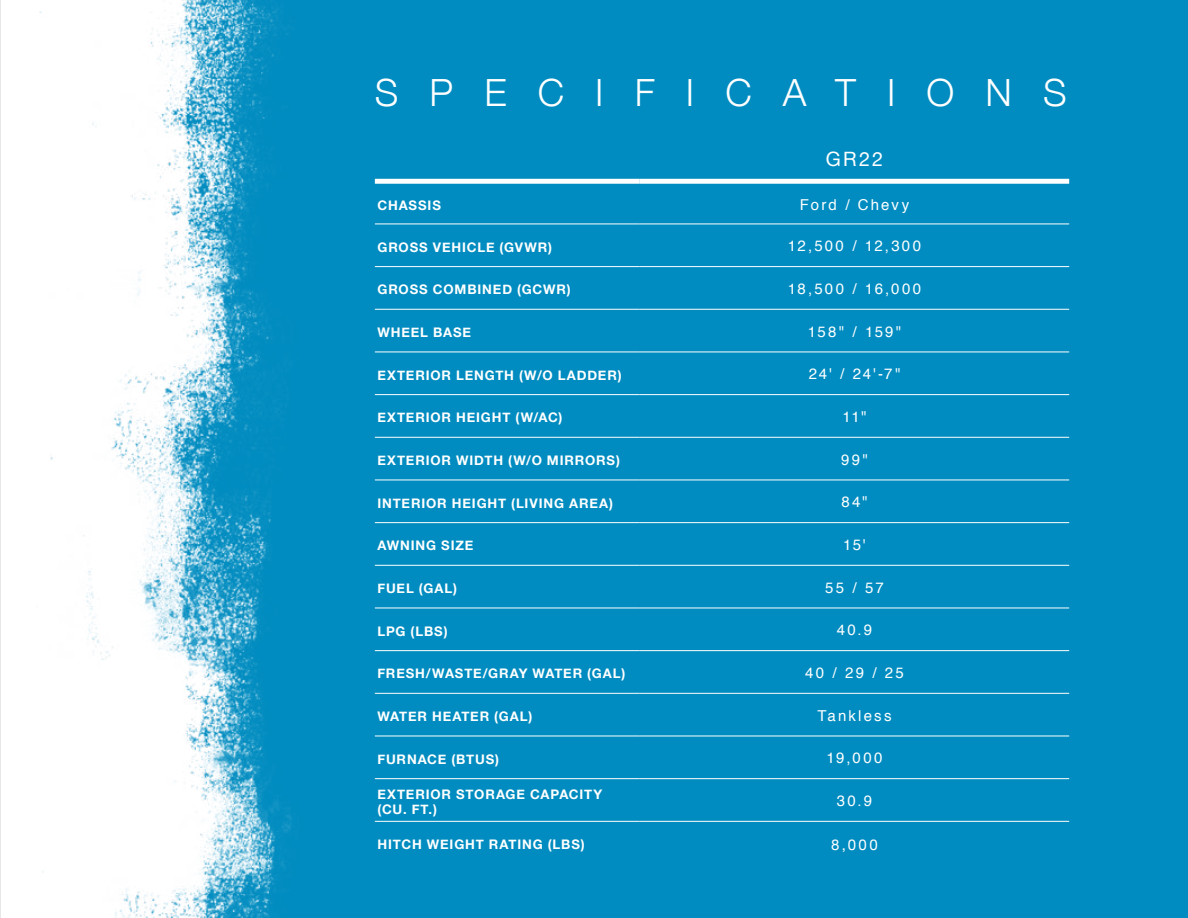
<style>
.page{position:relative;width:1188px;height:918px;background:#fff}
.page>*{position:absolute;margin:0;border:0;box-sizing:border-box;transform-origin:0 0}
.t1{font:300 37.5px "Helvetica Neue";letter-spacing:.83em;color:#fff}
.t2{font:19.8px "Helvetica Neue";color:#fff}
.t3{font:15px "Helvetica";letter-spacing:.145em;color:#fff}
.t4{font:15px "Helvetica Neue";color:#fff}
.t5{font:700 13.2px/15.9px "Helvetica Neue";letter-spacing:.065em;color:#fff}
</style>
<div class="page">
<img style="left:39px;top:0;width:1149px;height:918px">
<hr style="left:375px;top:224px;width:265px;height:1px;background:#fff">
<hr style="left:375px;top:266px;width:265px;height:1px;background:#fff">
<hr style="left:375px;top:309px;width:265px;height:1px;background:#fff">
<hr style="left:375px;top:352px;width:265px;height:1px;background:#fff">
<hr style="left:375px;top:394px;width:265px;height:1px;background:#fff">
<hr style="left:375px;top:437px;width:265px;height:1px;background:#fff">
<hr style="left:375px;top:480px;width:265px;height:1px;background:#fff">
<hr style="left:375px;top:522px;width:265px;height:1px;background:#fff">
<hr style="left:375px;top:565px;width:265px;height:1px;background:#fff">
<hr style="left:375px;top:608px;width:265px;height:1px;background:#fff">
<hr style="left:375px;top:650px;width:265px;height:1px;background:#fff">
<hr style="left:375px;top:693px;width:265px;height:1px;background:#fff">
<hr style="left:375px;top:736px;width:265px;height:1px;background:#fff">
<div style="left:375px;top:179px;width:265px;height:5px;background:#fff"></div>
<div style="left:640px;top:179px;width:429px;height:5px;background:#fff"></div>
<hr style="left:640px;top:224px;width:429px;height:1px;background:#fff">
<hr style="left:640px;top:266px;width:429px;height:1px;background:#fff">
<hr style="left:640px;top:309px;width:429px;height:1px;background:#fff">
<hr style="left:640px;top:352px;width:429px;height:1px;background:#fff">
<hr style="left:640px;top:480px;width:429px;height:1px;background:#fff">
<hr style="left:640px;top:522px;width:429px;height:1px;background:#fff">
<hr style="left:640px;top:565px;width:429px;height:1px;background:#fff">
<hr style="left:640px;top:608px;width:429px;height:1px;background:#fff">
<hr style="left:640px;top:650px;width:429px;height:1px;background:#fff">
<hr style="left:640px;top:693px;width:429px;height:1px;background:#fff">
<hr style="left:640px;top:736px;width:429px;height:1px;background:#fff">
<hr style="left:640px;top:394px;width:429px;height:1px;background:#fff">
<hr style="left:640px;top:437px;width:429px;height:1px;background:#fff">
<hr style="left:375px;top:778px;width:265px;height:1px;background:#fff">
<hr style="left:640px;top:778px;width:429px;height:1px;background:#fff">
<hr style="left:375px;top:821px;width:265px;height:1px;background:#fff">
<hr style="left:640px;top:821px;width:429px;height:1px;background:#fff">
<hr style="left:0;top:0;width:1px;height:918px;background:#000">
<h1 class="t1" style="left:375px;top:70px;width:693px">SPECIFICATIONS</h1>
<h2 class="t2" style="left:826px;top:147px;width:59px">GR22</h2>
<p class="t5" style="left:377px;top:197px;width:65px">CHASSIS</p>
<p class="t3" style="left:800px;top:192px;width:111px">Ford / Chevy</p>
<p class="t5" style="left:377px;top:239px;width:176px">GROSS VEHICLE (GVWR)</p>
<p class="t3" style="left:788px;top:233px;width:135px">12,500 / 12,300</p>
<p class="t5" style="left:377px;top:281px;width:195px">GROSS COMBINED (GCWR)</p>
<p class="t3" style="left:788px;top:276px;width:135px">18,500 / 16,000</p>
<p class="t5" style="left:377px;top:324px;width:95px">WHEEL BASE</p>
<p class="t3" style="left:808px;top:319px;width:95px">158" / 159"</p>
<p class="t5" style="left:377px;top:367px;width:246px">EXTERIOR LENGTH (W/O LADDER)</p>
<p class="t3" style="left:809px;top:361px;width:93px">24' / 24'-7"</p>
<p class="t5" style="left:377px;top:409px;width:187px">EXTERIOR HEIGHT (W/AC)</p>
<p class="t3" style="left:842px;top:404px;width:26px">11"</p>
<p class="t5" style="left:377px;top:452px;width:244px">EXTERIOR WIDTH (W/O MIRRORS)</p>
<p class="t3" style="left:841px;top:447px;width:28px">99"</p>
<p class="t5" style="left:377px;top:495px;width:237px">INTERIOR HEIGHT (LIVING AREA)</p>
<p class="t3" style="left:841px;top:489px;width:28px">84"</p>
<p class="t5" style="left:377px;top:537px;width:97px">AWNING SIZE</p>
<p class="t3" style="left:843px;top:532px;width:24px">15'</p>
<p class="t5" style="left:377px;top:580px;width:81px">FUEL (GAL)</p>
<p class="t3" style="left:825px;top:575px;width:60px">55 / 57</p>
<p class="t5" style="left:377px;top:623px;width:72px">LPG (LBS)</p>
<p class="t3" style="left:837px;top:617px;width:37px">40.9</p>
<p class="t5" style="left:377px;top:665px;width:249px">FRESH/WASTE/GRAY WATER (GAL)</p>
<p class="t3" style="left:805px;top:660px;width:100px">40 / 29 / 25</p>
<p class="t5" style="left:377px;top:708px;width:156px">WATER HEATER (GAL)</p>
<p class="t3" style="left:818px;top:703px;width:75px">Tankless</p>
<p class="t5" style="left:377px;top:751px;width:123px">FURNACE (BTUS)</p>
<p class="t3" style="left:827px;top:745px;width:57px">19,000</p>
<p class="t5" style="left:377px;top:786px;width:226px">EXTERIOR STORAGE CAPACITY (CU. FT.)</p>
<p class="t3" style="left:837px;top:788px;width:37px">30.9</p>
<p class="t5" style="left:377px;top:836px;width:209px">HITCH WEIGHT RATING (LBS)</p>
<p class="t4" style="left:831px;top:836px;width:48px">8,000</p>
</div>
